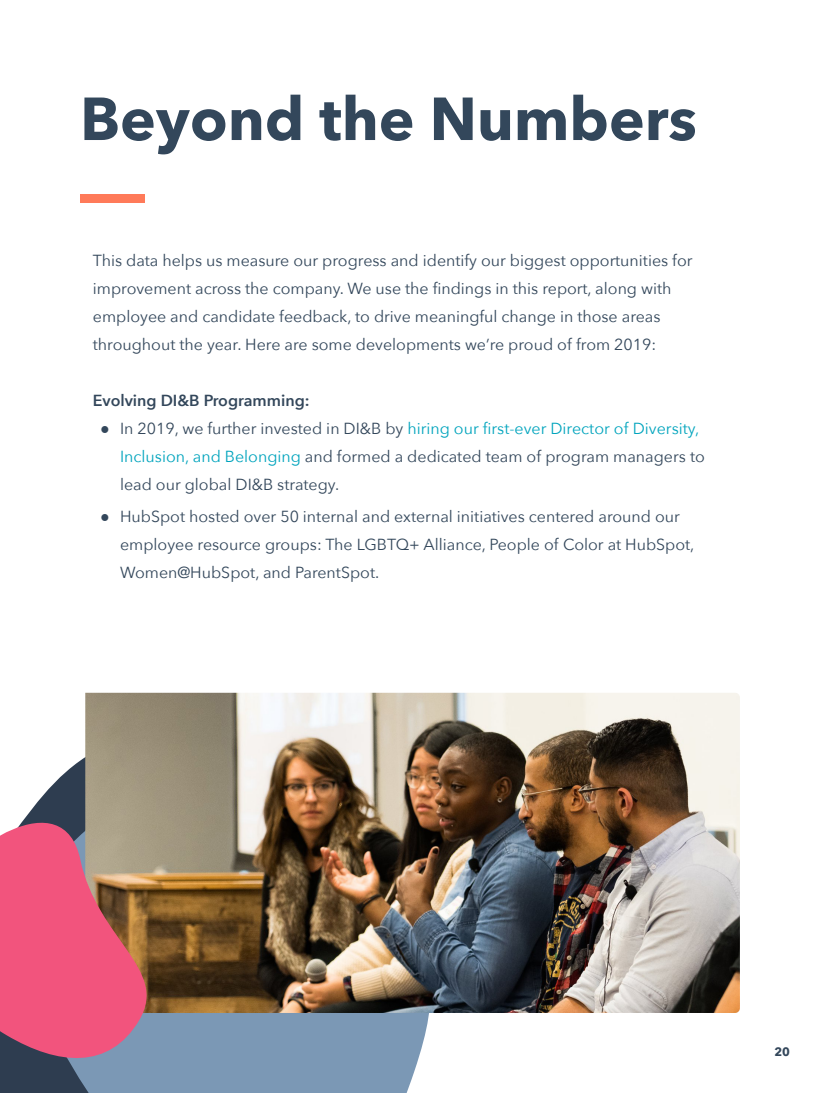
<style>
.page{position:relative;width:820px;height:1093px;background:#fff}
.page>*{position:absolute;margin:0;border:0;box-sizing:border-box;transform-origin:0 0}
.t1{font:700 60px "Avenir Next";color:#33475b}
.t2{font:16px/28px "Avenir Next";color:#33475b}
.t3{font:600 16px "Avenir Next";color:#33475b}
.t4{font:700 12px "Avenir Next";color:#33475b}
.s1{font-family:"Helvetica"}
.s2{color:#00a4bd}
</style>
<div class="page">
<svg style="left:14px;top:757px;width:415px;height:336px;background:#8099b3"></svg>
<img style="left:85px;top:693px;width:654px;height:320px">
<svg style="left:0;top:780px;width:169px;height:290px;background:#bf6a79"></svg>
<div style="left:80px;top:194px;width:65px;height:8px;background:#ff7a59"></div>
<h1 class="t1" style="left:80px;top:67px;width:618px">Beyond the Numbers</h1>
<p class="t2" style="left:93px;top:246px;width:601px">This data helps us measure our progress and identify our biggest opportunities for improvement across the company. We use the findings in this report, along with employee and candidate feedback, to drive meaningful change in those areas throughout the year. Here are some developments we’re proud of from 2019:</p>
<p class="t3" style="left:93px;top:387px;width:218px">Evolving DI&amp;B Programming:</p>
<p class="t2" style="left:120px;top:414px;width:586px;text-indent:-20px"><span class="s1">●</span> In 2019, we further invested in DI&amp;B by <span class="s2">hiring our first-ever Director of Diversity,<br>Inclusion, and Belonging</span> and formed a dedicated team of program managers to lead our global DI&amp;B strategy.</p>
<p class="t2" style="left:120px;top:502px;width:575px;text-indent:-20px"><span class="s1">●</span> HubSpot hosted over 50 internal and external initiatives centered around our employee resource groups: The LGBTQ+ Alliance, People of Color at HubSpot,<br>Women@HubSpot, and ParentSpot.</p>
<p class="t4" style="left:774px;top:1042px;width:17px">20</p>
</div>
